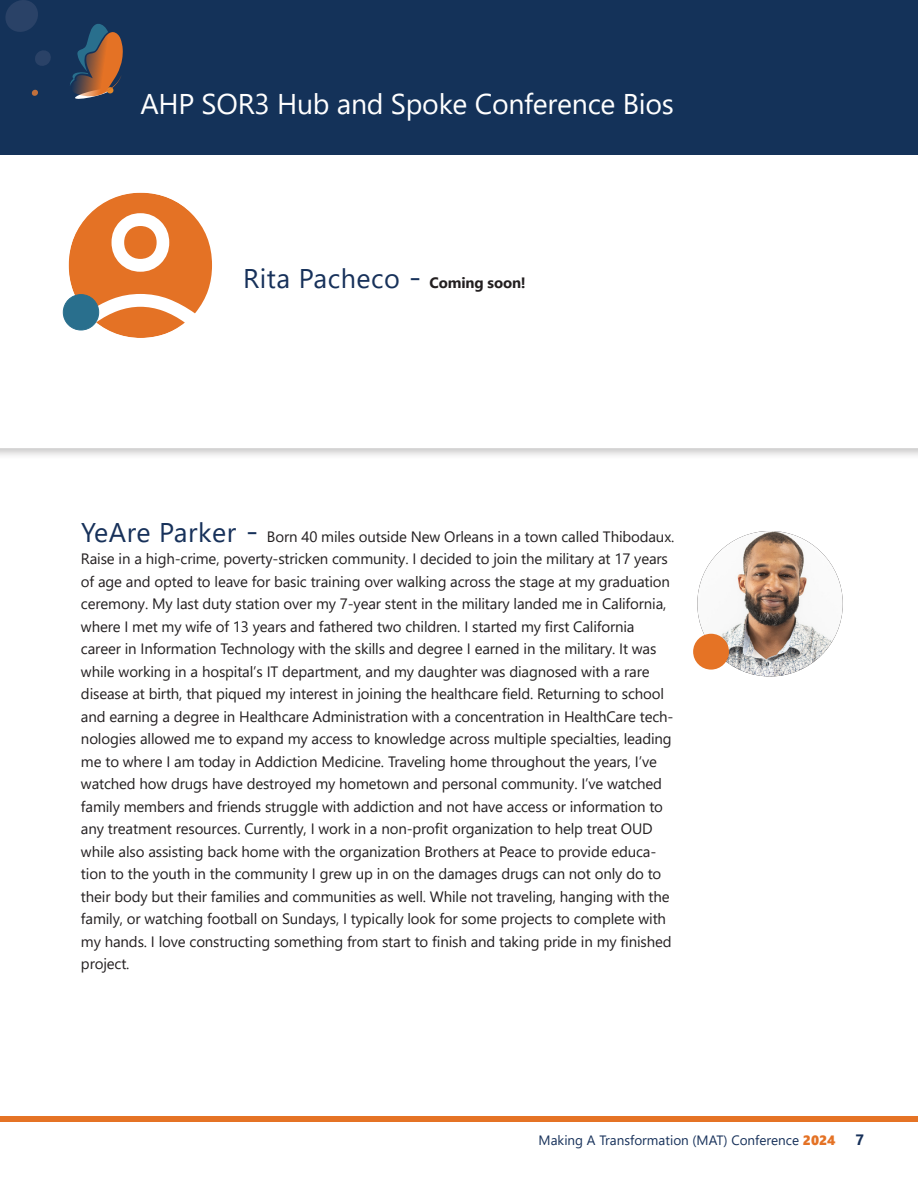
<style>
.page{position:relative;width:918px;height:1188px;background:#fff}
.page>*{position:absolute;margin:0;border:0;box-sizing:border-box;transform-origin:0 0}
.t1{font:28.5px "Segoe UI";letter-spacing:-.01em;color:#fff}
.t2{font:27px "Segoe UI";letter-spacing:.02em;color:#17315a}
.t3{font:15px/22.5px "Segoe UI";letter-spacing:-.01em;color:#231f20}
.t4{font:700 15px "Segoe UI";color:#17315a}
.t5{font:13.5px "Segoe UI";color:#17315a}
.s1{font-size:31.5px}
.s2{font-weight:700;font-size:15px;color:#231f20}
.s3{font-size:27px;color:#17315a}
.s4{font-size:31.5px;color:#17315a}
.s5{font-family:"Segoe UI Black";color:#e47225}
</style>
<div class="page">
<div style="left:0;top:1117px;width:918px;height:5px;background:#e57325"></div>
<div style="left:0;top:114px;width:918px;height:345px;background:#231f20;opacity:.26"></div>
<svg style="left:0;top:155px;width:918px;height:293px"></svg>
<div style="left:0;top:0;width:918px;height:155px;background:#143259"></div>
<svg style="left:70px;top:24px;width:53px;height:75px"></svg>
<svg style="left:5px;top:0;width:33px;height:32px"></svg>
<svg style="left:35px;top:50px;width:16px;height:16px"></svg>
<svg style="left:31px;top:89px;width:7px;height:7px"></svg>
<img style="left:697px;top:531px;width:146px;height:145px;border-radius:73px">
<div style="left:693px;top:634px;width:36px;height:36px;background:#e57325;border-radius:50%"></div>
<svg style="left:56px;top:180px;width:169px;height:171px"></svg>
<div style="left:63px;top:295px;width:36px;height:35px;background:#296f8d;border-radius:50%"></div>
<div style="left:63px;top:294px;width:36px;height:36px;border:1px solid #296f8d;border-radius:50%"></div>
<h1 class="t1" style="left:140px;top:77px;width:535px">AHP SOR3 Hub and Spoke Conference Bios</h1>
<p class="t2" style="left:243px;top:253px;width:284px">Rita Pacheco <span class="s1">-</span> <span class="s2">Coming soon!</span></p>
<p class="t3" style="left:81px;top:524px;width:595px"><span class="s3">YeAre Parker</span> <span class="s4">-</span> Born 40 miles outside New Orleans in a town called Thibodaux.<br>Raise in a high-crime, poverty-stricken community. I decided to join the military at 17 years of age and opted to leave for basic training over walking across the stage at my graduation ceremony. My last duty station over my 7-year stent in the military landed me in California, where I met my wife of 13 years and fathered two children. I started my first California career in Information Technology with the skills and degree I earned in the military. It was while working in a hospital’s IT department, and my daughter was diagnosed with a rare disease at birth, that piqued my interest in joining the healthcare field. Returning to school and earning a degree in Healthcare Administration with a concentration in HealthCare tech&shy;nologies allowed me to expand my access to knowledge across multiple specialties, leading me to where I am today in Addiction Medicine. Traveling home throughout the years, I’ve watched how drugs have destroyed my hometown and personal community. I’ve watched family members and friends struggle with addiction and not have access or information to any treatment resources. Currently, I work in a non-profit organization to help treat OUD while also assisting back home with the organization Brothers at Peace to provide educa&shy;tion to the youth in the community I grew up in on the damages drugs can not only do to their body but their families and communities as well. While not traveling, hanging with the family, or watching football on Sundays, I typically look for some projects to complete with my hands. I love constructing something from start to finish and taking pride in my finished project.</p>
<p class="t5" style="left:539px;top:1127px;width:298px">Making A Transformation (MAT) Conference <span class="s5">2024</span></p>
<p class="t4" style="left:855px;top:1125px;width:10px">7</p>
</div>
